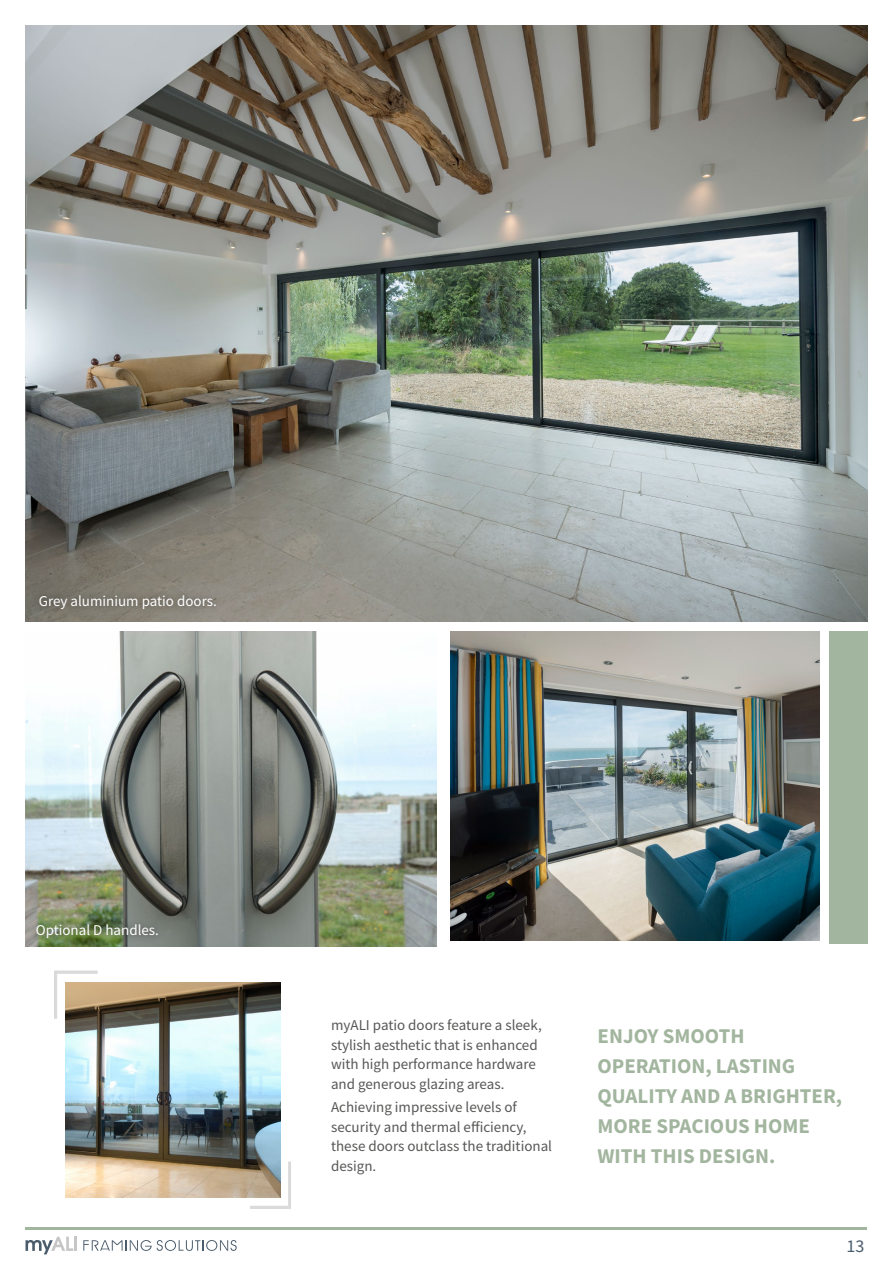
<style>
.page{position:relative;width:893px;height:1263px;background:#fff}
.page>*{position:absolute;margin:0;border:0;box-sizing:border-box;transform-origin:0 0}
.t1{font:700 21px/30px "Source Sans Pro";color:#a2b59e}
.t2{font:18px "Source Sans Pro";color:#4b5c6c}
.t3{font:15px/19.5px "Source Sans Pro";color:#575756}
.t4{font:15px "Source Sans Pro";color:#fff}
</style>
<div class="page">
<img style="left:26px;top:26px;width:841px;height:595px">
<div style="left:829px;top:631px;width:38px;height:313px;background:#a2b59e"></div>
<img style="left:451px;top:631px;width:368px;height:310px">
<img style="left:66px;top:982px;width:214px;height:215px">
<svg style="left:250px;top:1161px;width:41px;height:48px"></svg>
<svg style="left:54px;top:970px;width:44px;height:49px"></svg>
<img style="left:26px;top:631px;width:410px;height:315px">
<hr style="left:26px;top:1228px;width:841px;height:2px;background:#a2b59e">
<div style="left:32px;top:588px;width:191px;height:29px;background:#000;opacity:.5"></div>
<div style="left:29px;top:917px;width:136px;height:29px;background:#000;opacity:.5"></div>
<svg style="left:83px;top:1240px;width:154px;height:11px"></svg>
<svg style="left:26px;top:1237px;width:47px;height:17px"></svg>
<hr style="left:74px;top:1237px;width:3px;height:14px;background:#c6c6c6">
<p class="t4" style="left:39px;top:591px;width:180px">Grey aluminium patio doors.</p>
<p class="t4" style="left:36px;top:921px;width:125px">Optional D handles.</p>
<p class="t3" style="left:331px;top:1015px;width:212px">myALI patio doors feature a sleek, stylish aesthetic that is enhanced with high performance hardware and generous glazing areas.</p>
<p class="t3" style="left:331px;top:1097px;width:222px">Achieving impressive levels of security and thermal efficiency, these doors outclass the traditional design.</p>
<h1 class="t1" style="left:597px;top:1020px;width:246px">ENJOY SMOOTH<br>OPERATION, LASTING<br>QUALITY AND A BRIGHTER,<br>MORE SPACIOUS HOME<br>WITH THIS DESIGN.</h1>
<p class="t2" style="left:846px;top:1234px;width:19px">13</p>
</div>
